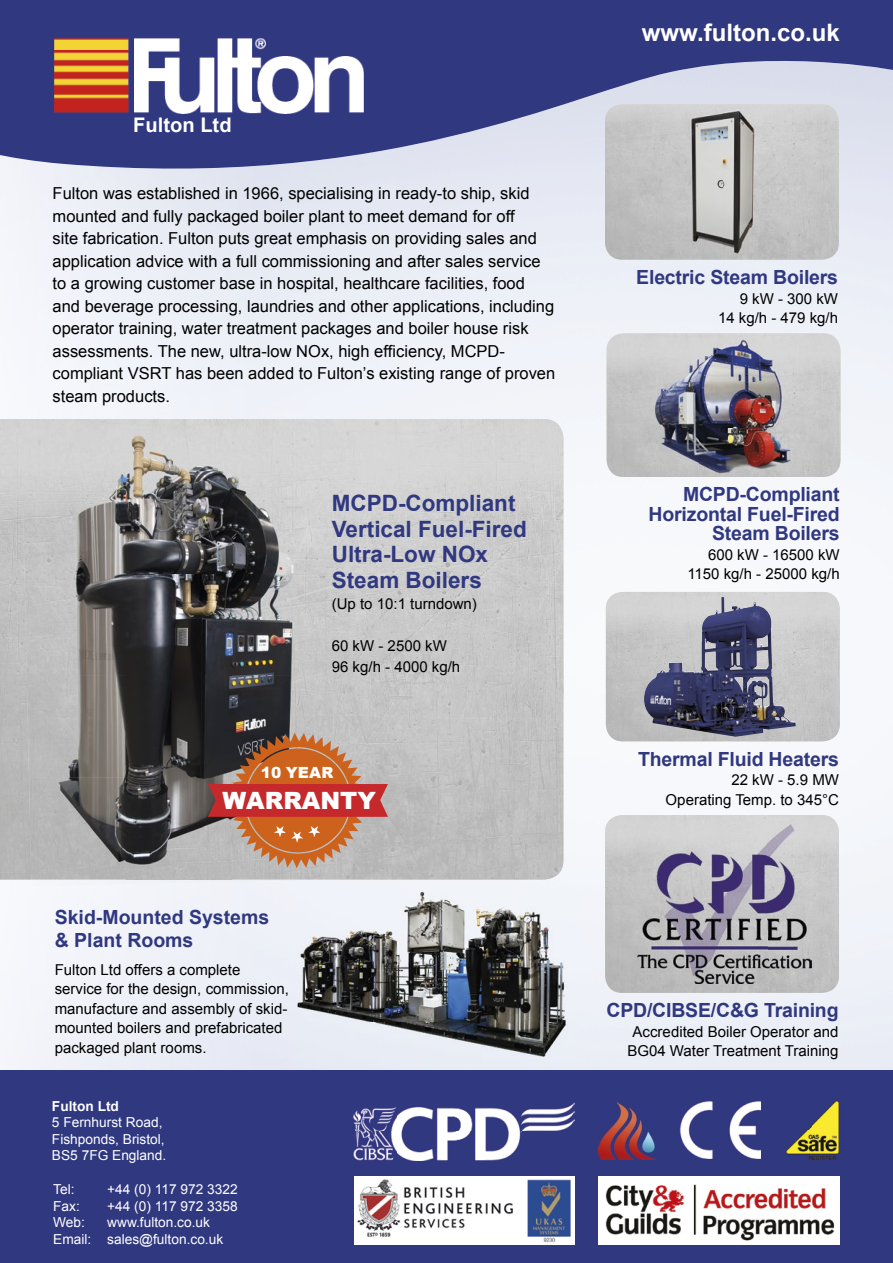
<style>
.page{position:relative;width:893px;height:1263px;background:#fff}
.page>*{position:absolute;margin:0;border:0;box-sizing:border-box;transform-origin:0 0}
.t1{font:700 24px "Arial";color:#fff}
.t2{font:900 23.85px "Arial";color:#fff}
.t3{font:700 22.5px/25.5px "Arial";color:#303880}
.t4{font:700 20.1px "Arial";color:#fff}
.t5{font:700 19.5px/19.5px "Arial";letter-spacing:-.01em;color:#303880}
.t6{font:16.5px/22.5px "Arial";color:#000}
.t7{font:900 15.45px "Arial";letter-spacing:.005em;color:#fff}
.t8{font:15px/19.5px "Arial";color:#000;text-align:right}
.t9{font:13.65px/16.5px "Arial";color:#fff}
.s1{font-weight:700}
</style>
<div class="page">
<img style="left:548px;top:191px;width:102px;height:857px">
<img style="left:804px;top:191px;width:51px;height:879px">
<svg style="left:0;top:0;width:893px;height:191px;background:#686fa3"></svg>
<img style="left:55px;top:38px;width:308px;height:75px">
<img style="left:0;top:419px;width:563px;height:460px">
<img style="left:298px;top:889px;width:280px;height:177px">
<img style="left:605px;top:815px;width:234px;height:178px">
<img style="left:605px;top:104px;width:234px;height:156px">
<img style="left:690px;top:109px;width:67px;height:145px">
<img style="left:607px;top:333px;width:233px;height:144px">
<img style="left:650px;top:337px;width:148px;height:138px">
<img style="left:606px;top:592px;width:234px;height:149px">
<img style="left:29px;top:777px;width:308px;height:102px">
<img style="left:27px;top:675px;width:308px;height:102px">
<img style="left:25px;top:573px;width:307px;height:102px">
<img style="left:22px;top:471px;width:308px;height:102px">
<img style="left:21px;top:422px;width:211px;height:49px">
<div style="left:232px;top:420px;width:96px;height:51px;background:#d5d5d5"></div>
<img style="left:642px;top:596px;width:154px;height:141px">
<div style="left:0;top:1070px;width:893px;height:193px;background:#303880"></div>
<img style="left:599px;top:1102px;width:56px;height:57px">
<img style="left:679px;top:1101px;width:82px;height:57px">
<img style="left:355px;top:1176px;width:220px;height:68px">
<img style="left:598px;top:1176px;width:241px;height:68px">
<img style="left:785px;top:1100px;width:55px;height:61px">
<img style="left:638px;top:825px;width:173px;height:158px">
<img style="left:353px;top:1103px;width:221px;height:58px">
<svg style="left:208px;top:732px;width:180px;height:136px;background:#b46d57"></svg>
<p class="t4" style="left:133px;top:111px;width:100px">Fulton Ltd</p>
<p class="t6" style="left:53px;top:182px;width:504px">Fulton was established in 1966, specialising in ready-to ship, skid mounted and fully packaged boiler plant to meet demand for off<br>site fabrication. Fulton puts great emphasis on providing sales and application advice with a full commissioning and after sales service to a growing customer base in hospital, healthcare facilities, food and beverage processing, laundries and other applications, including operator training, water treatment packages and boiler house risk assessments. The new, ultra-low NOx, high efficiency, MCPD&shy;compliant VSRT has been added to Fulton’s existing range of proven steam products.</p>
<p class="t3" style="left:332px;top:491px;width:197px">MCPD-Compliant<br>Vertical Fuel-Fired<br>Ultra-Low NOx<br>Steam Boilers</p>
<p class="t8" style="left:332px;top:594px;width:147px">(Up to 10:1 turndown)</p>
<p class="t8" style="left:332px;top:635px;width:130px;line-height:21px;text-align:left">60 kW - 2500 kW<br>96 kg/h - 4000 kg/h</p>
<p class="t7" style="left:261px;top:761px;width:74px">10 YEAR</p>
<p class="t2" style="left:222px;top:783px;width:155px">WARRANTY</p>
<p class="t5" style="left:55px;top:906px;width:216px;line-height:23.4px">Skid-Mounted Systems &amp; Plant Rooms</p>
<p class="t8" style="left:55px;top:960px;width:236px;text-align:left">Fulton Ltd offers a complete service for the design, commission, manufacture and assembly of skid&shy;mounted boilers and prefabricated packaged plant rooms.</p>
<p class="t9" style="left:52px;top:1098px;width:116px"><span class="s1">Fulton Ltd<br></span>5 Fernhurst Road,<br>Fishponds, Bristol,<br>BS5 7FG England.</p>
<p class="t9" style="left:53px;top:1181px;width:23px">Tel:</p>
<p class="t9" style="left:107px;top:1181px;width:132px">+44 (0) 117 972 3322</p>
<p class="t9" style="left:53px;top:1198px;width:28px">Fax:</p>
<p class="t9" style="left:107px;top:1198px;width:132px">+44 (0) 117 972 3358</p>
<p class="t9" style="left:53px;top:1214px;width:33px">Web:</p>
<p class="t9" style="left:53px;top:1214px;width:172px;text-indent:54px">www.fulton.co.uk<br>Email: sales@fulton.co.uk</p>
<p class="t1" style="left:642px;top:16px;width:199px">www.fulton.co.uk</p>
<p class="t5" style="left:636px;top:268px;width:203px">Electric Steam Boilers</p>
<p class="t8" style="left:718px;top:289px;width:122px">9 kW - 300 kW<br>14 kg/h - 479 kg/h</p>
<p class="t5" style="left:649px;top:485px;width:193px;text-align:right">MCPD-Compliant<br>Horizontal Fuel-Fired<br>Steam Boilers</p>
<p class="t8" style="left:687px;top:545px;width:154px">600 kW - 16500 kW<br>1150 kg/h - 25000 kg/h</p>
<p class="t5" style="left:638px;top:750px;width:202px">Thermal Fluid Heaters</p>
<p class="t8" style="left:666px;top:770px;width:175px">22 kW - 5.9 MW<br>Operating Temp. to 345°C</p>
<p class="t5" style="left:606px;top:1001px;width:234px">CPD/CIBSE/C&amp;G Training</p>
<p class="t8" style="left:627px;top:1022px;width:213px;text-align:center">Accredited Boiler Operator and<br>BG04 Water Treatment Training</p>
</div>
